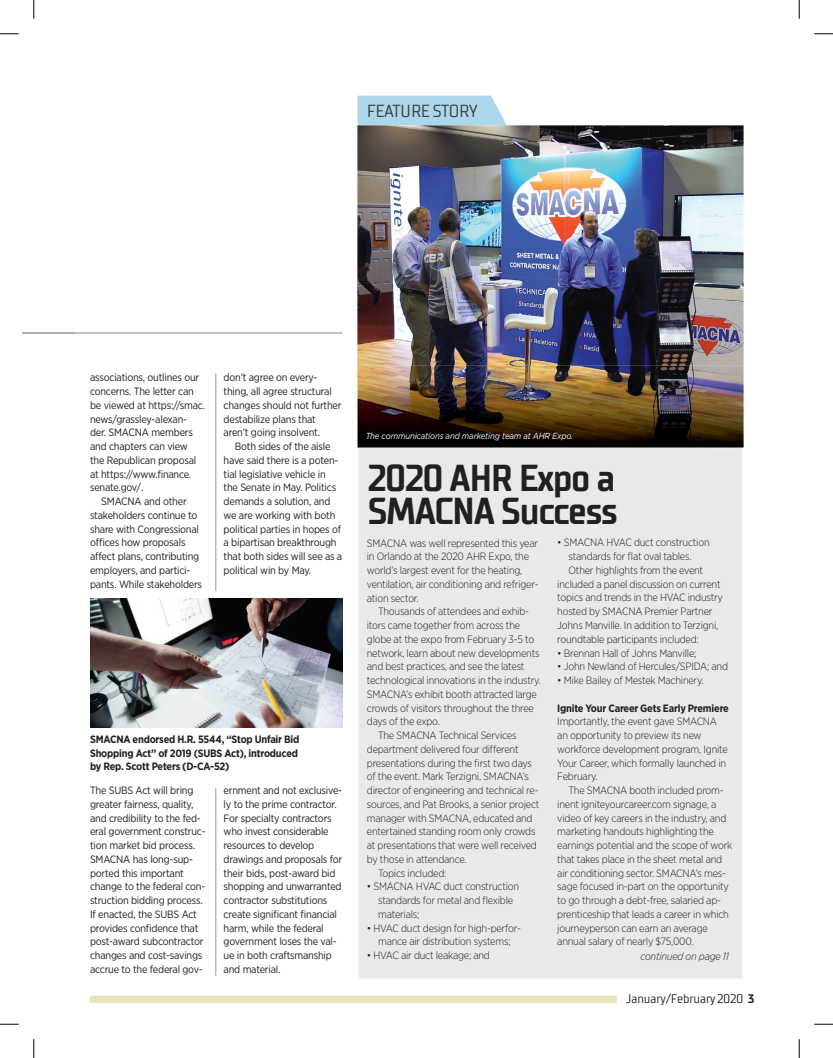
<style>
.page{position:relative;width:833px;height:1058px;background:#fff}
.page>*{position:absolute;margin:0;border:0;box-sizing:border-box;transform-origin:0 0}
.t1{font:700 37.5px/33.8px "TT Supermolot Condensed";letter-spacing:-.02em;color:#231f20}
.t2{font:17.5px "TT Supermolot Condensed";letter-spacing:-.02em;color:#3e3e3f}
.t3{font:12.5px "TT Supermolot Condensed";letter-spacing:-.01em;color:#231f20}
.t4{font:300 10.62px/13.8px "Gotham Narrow";letter-spacing:-.02em;color:#231f20}
.t5{font:10.62px/13.8px "Gotham Narrow";letter-spacing:-.02em;color:#231f20}
.t6{font:700 10.62px/13.8px "Gotham Narrow";letter-spacing:-.02em;color:#231f20}
.t7{font:italic 300 10.62px "Gotham Narrow";letter-spacing:-.02em;color:#231f20}
.t8{font:italic 8.75px "Gotham";letter-spacing:-.02em;color:#fff;scale:.9 1}
.s1{font-weight:700}
</style>
<div class="page">
<div style="left:90px;top:995px;width:527px;height:8px;background:#e9e4ba"></div>
<hr style="left:22px;top:332px;width:320px;height:1px;background:#99a6a4">
<div style="left:359px;top:448px;width:383px;height:531px;background:#e8e9e8"></div>
<div style="left:357px;top:96px;width:150px;height:29px;background:#abd6ec"></div>
<img style="left:357px;top:125px;width:386px;height:323px">
<img style="left:358px;top:447px;width:384px;height:1px">
<img style="left:357px;top:366px;width:386px;height:81px">
<hr style="left:215px;top:373px;width:1px;height:218px;background:#939598">
<hr style="left:215px;top:788px;width:1px;height:187px;background:#939598">
<img style="left:90px;top:598px;width:252px;height:129px">
<svg style="left:0;top:33px;width:19px;height:2px"></svg>
<svg style="left:814px;top:33px;width:18px;height:2px"></svg>
<svg style="left:0;top:1023px;width:19px;height:2px"></svg>
<svg style="left:814px;top:1023px;width:18px;height:2px"></svg>
<svg style="left:33px;top:0;width:2px;height:19px"></svg>
<svg style="left:33px;top:1039px;width:2px;height:19px"></svg>
<svg style="left:798px;top:0;width:2px;height:19px"></svg>
<svg style="left:798px;top:1039px;width:2px;height:19px"></svg>
<h2 class="t2" style="left:367px;top:100px;width:112px">FEATURE STORY</h2>
<p class="t5" style="left:90px;top:370px;width:111px">associations, outlines our</p>
<p class="t5" style="left:90px;top:384px;width:105px">concerns. The letter can</p>
<p class="t5" style="left:90px;top:398px;width:117px">be viewed at https://smac.</p>
<p class="t5" style="left:90px;top:412px;width:99px">news/grassley-alexan-</p>
<p class="t5" style="left:90px;top:425px;width:104px">der. SMACNA members</p>
<p class="t5" style="left:90px;top:439px;width:99px">and chapters can view</p>
<p class="t5" style="left:90px;top:453px;width:108px">the Republican proposal</p>
<p class="t5" style="left:90px;top:467px;width:103px">at https://www.finance.</p>
<p class="t5" style="left:90px;top:480px;width:55px">senate.gov/.</p>
<p class="t5" style="left:101px;top:494px;width:87px">SMACNA and other</p>
<p class="t5" style="left:90px;top:508px;width:109px">stakeholders continue to</p>
<p class="t5" style="left:90px;top:522px;width:110px">share with Congressional</p>
<p class="t5" style="left:90px;top:535px;width:97px">offices how proposals</p>
<p class="t5" style="left:90px;top:549px;width:111px">affect plans, contributing</p>
<p class="t5" style="left:90px;top:563px;width:102px">employers, and partici-</p>
<p class="t5" style="left:90px;top:577px;width:114px">pants. While stakeholders</p>
<p class="t5" style="left:224px;top:370px;width:119px">don’t agree on every&shy;thing, all agree structural changes should not further destabilize plans that aren’t going insolvent.</p>
<p class="t5" style="left:224px;top:439px;width:120px;text-indent:11px">Both sides of the aisle have said there is a poten&shy;tial legislative vehicle in the Senate in May. Politics demands a solution, and we are working with both political parties in hopes of a bipartisan breakthrough that both sides will see as a political win by May.</p>
<p class="t6" style="left:90px;top:732px;width:211px">SMACNA endorsed H.R. 5544, “Stop Unfair Bid<br>Shopping Act” of 2019 (SUBS Act), introduced by Rep. Scott Peters (D-CA-52)</p>
<p class="t5" style="left:90px;top:783px;width:117px">The SUBS Act will bring greater fairness, quality, and credibility to the fed&shy;eral government construc&shy;tion market bid process.<br>SMACNA has long-sup&shy;ported this important change to the federal con&shy;struction bidding process.<br>If enacted, the SUBS Act provides confidence that post-award subcontractor changes and cost-savings accrue to the federal gov-</p>
<p class="t5" style="left:224px;top:783px;width:120px">ernment and not exclusive&shy;ly to the prime contractor.<br>For specialty contractors who invest considerable resources to develop drawings and proposals for their bids, post-award bid shopping and unwarranted contractor substitutions create significant financial harm, while the federal government loses the val&shy;ue in both craftsmanship and material.</p>
<p class="t8" style="left:365px;top:430px;width:232px">The communications and marketing team at AHR Expo.</p>
<h1 class="t1" style="left:368px;top:461px;width:251px">2020 AHR Expo a<br>SMACNA Success</h1>
<p class="t4" style="left:367px;top:536px;width:173px">SMACNA was well represented this year in Orlando at the 2020 AHR Expo, the world’s largest event for the heating, ventilation, air conditioning and refriger&shy;ation sector.</p>
<p class="t4" style="left:378px;top:604px;width:152px">Thousands of attendees and exhib-</p>
<p class="t4" style="left:367px;top:618px;width:155px">itors came together from across the</p>
<p class="t4" style="left:367px;top:632px;width:169px">globe at the expo from February 3-5 to</p>
<p class="t4" style="left:367px;top:646px;width:174px">network, learn about new developments</p>
<p class="t4" style="left:367px;top:659px;width:159px">and best practices, and see the latest</p>
<p class="t4" style="left:367px;top:673px;width:175px">technological innovations in the industry.</p>
<p class="t4" style="left:367px;top:687px;width:172px">SMACNA’s exhibit booth attracted large</p>
<p class="t4" style="left:367px;top:701px;width:169px">crowds of visitors throughout the three</p>
<p class="t4" style="left:367px;top:714px;width:74px">days of the expo.</p>
<p class="t4" style="left:378px;top:728px;width:140px">The SMACNA Technical Services</p>
<p class="t4" style="left:367px;top:742px;width:153px">department delivered four different</p>
<p class="t4" style="left:367px;top:756px;width:167px">presentations during the first two days</p>
<p class="t4" style="left:367px;top:769px;width:164px">of the event. Mark Terzigni, SMACNA’s</p>
<p class="t4" style="left:367px;top:783px;width:173px">director of engineering and technical re-</p>
<p class="t4" style="left:367px;top:797px;width:174px">sources, and Pat Brooks, a senior project</p>
<p class="t4" style="left:367px;top:811px;width:167px">manager with SMACNA, educated and</p>
<p class="t4" style="left:367px;top:824px;width:170px">entertained standing room only crowds</p>
<p class="t4" style="left:367px;top:838px;width:171px">at presentations that were well received</p>
<p class="t4" style="left:367px;top:852px;width:101px">by those in attendance.</p>
<p class="t4" style="left:378px;top:866px;width:70px">Topics included:</p>
<p class="t4" style="left:378px;top:879px;width:143px;text-indent:-11px">• SMACNA HVAC duct construction standards for metal and flexible materials;</p>
<p class="t4" style="left:367px;top:921px;width:156px;text-align:center">• HVAC duct design for high-perfor&shy;mance air distribution systems;</p>
<p class="t4" style="left:367px;top:948px;width:125px">• HVAC air duct leakage; and</p>
<p class="t4" style="left:557px;top:536px;width:154px">• SMACNA HVAC duct construction</p>
<p class="t4" style="left:568px;top:549px;width:124px">standards for flat oval tables.</p>
<p class="t4" style="left:568px;top:563px;width:136px">Other highlights from the event</p>
<p class="t4" style="left:557px;top:577px;width:165px">included a panel discussion on current</p>
<p class="t4" style="left:557px;top:591px;width:167px">topics and trends in the HVAC industry</p>
<p class="t4" style="left:557px;top:604px;width:157px">hosted by SMACNA Premier Partner</p>
<p class="t4" style="left:557px;top:618px;width:162px">Johns Manville. In addition to Terzigni,</p>
<p class="t4" style="left:557px;top:632px;width:143px">roundtable participants included:</p>
<p class="t4" style="left:557px;top:645px;width:141px">• Brennan Hall of Johns Manville;</p>
<p class="t4" style="left:557px;top:659px;width:172px">• John Newland of Hercules/SPIDA; and</p>
<p class="t4" style="left:557px;top:673px;width:148px">• Mike Bailey of Mestek Machinery.</p>
<p class="t6" style="left:557px;top:700px;width:173px">Ignite Your Career Gets Early Premiere</p>
<p class="t4" style="left:557px;top:714px;width:172px">Importantly, the event gave SMACNA an opportunity to preview its new workforce development program, Ignite<br>Your Career, which formally launched in<br>February.</p>
<p class="t4" style="left:557px;top:783px;width:176px;text-indent:11px">The SMACNA booth included prom&shy;inent igniteyourcareer.com signage, a video of key careers in the industry, and marketing handouts highlighting the earnings potential and the scope of work that takes place in the sheet metal and air conditioning sector. SMACNA’s mes&shy;sage focused in-part on the opportunity to go through a debt-free, salaried ap&shy;prenticeship that leads a career in which journeyperson can earn an average annual salary of nearly $75,000.</p>
<p class="t7" style="left:640px;top:949px;width:90px">continued on page 11</p>
<p class="t3" style="left:626px;top:991px;width:130px">January/February 2020 <span class="s1">3</span></p>
</div>
